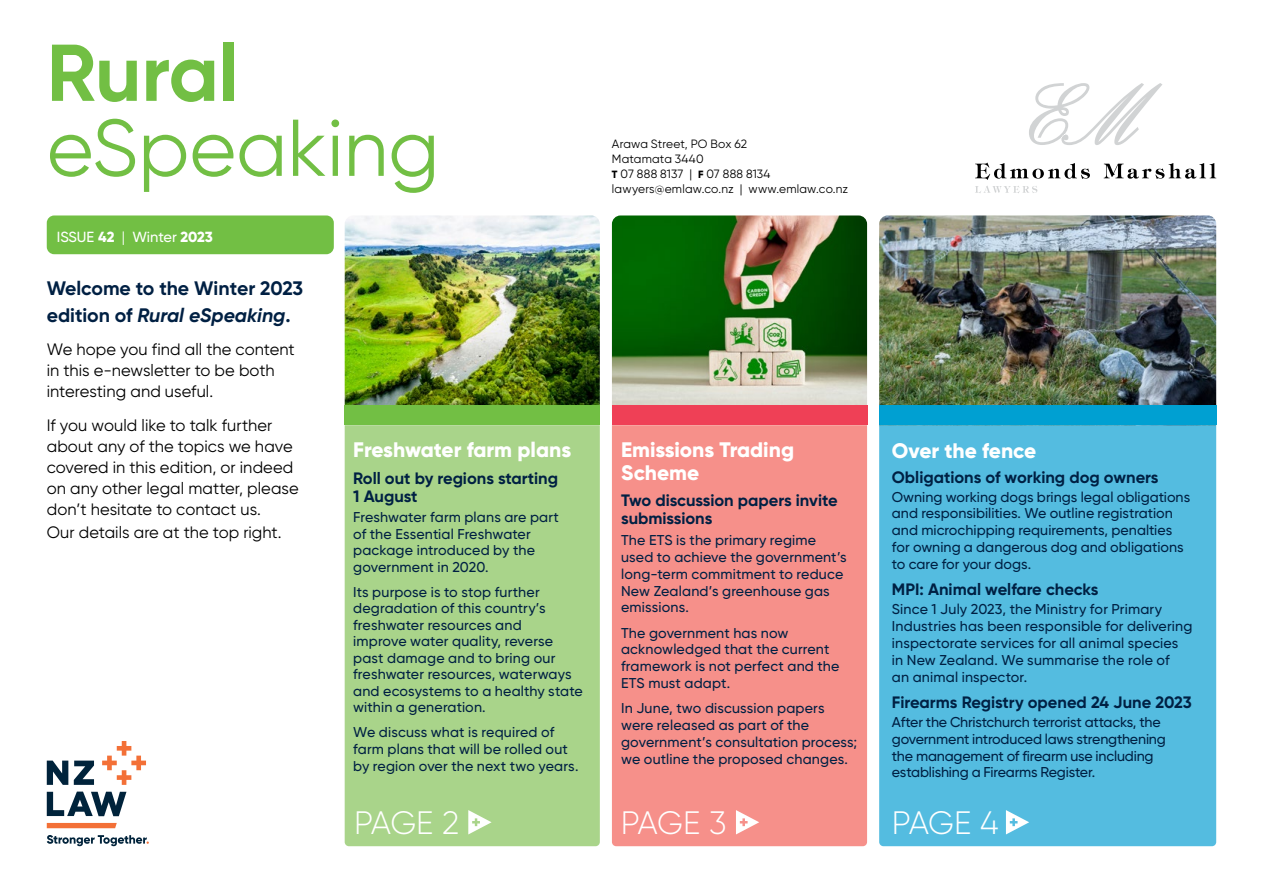
<style>
.page{position:relative;width:1263px;height:893px;background:#fff}
.page>*{position:absolute;margin:0;border:0;box-sizing:border-box;transform-origin:0 0}
.t1{font:80.25px "Gilroy";color:#72bf44}
.t2{font:700 80.25px "Gilroy";letter-spacing:-.005em;color:#72bf44}
.t3{font:300 32.4px "Gilroy";letter-spacing:-.025em;color:#fff}
.t4{font:800 21px/22.5px "Gilroy";color:#fff}
.t5{font:700 19.5px/27px "Gilroy";letter-spacing:-.005em;color:#002043}
.t6{font:16.5px/21px "Gilroy";letter-spacing:.005em;color:#000}
.t7{font:700 16.5px/18px "Gilroy";color:#002043}
.t8{font:500 14.7px "Gilroy";color:#fff}
.t9{font:500 14.25px/16.8px "Gilroy";letter-spacing:.005em;color:#002043}
.t10{font:500 14.25px/16.8px "Gilroy";letter-spacing:-.015em;color:#002043}
.t11{font:12px/15px "Gilroy";letter-spacing:.01em;color:#000}
.s1{font-weight:800;font-size:10.5px}
.s2{font-weight:800}
.s3{font-weight:400}
.s4{font-style:italic}
</style>
<div class="page">
<img style="left:612px;top:215px;width:255px;height:191px">
<div style="left:612px;top:425px;width:255px;height:421px;background:#f6908a"></div>
<div style="left:612px;top:406px;width:255px;height:19px;background:#ef4056"></div>
<img style="left:345px;top:215px;width:255px;height:191px">
<img style="left:879px;top:215px;width:337px;height:191px">
<div style="left:879px;top:425px;width:337px;height:421px;background:#54bce0"></div>
<div style="left:345px;top:425px;width:255px;height:421px;background:#a9d48a"></div>
<svg style="left:468px;top:810px;width:24px;height:24px"></svg>
<svg style="left:1006px;top:810px;width:23px;height:24px"></svg>
<svg style="left:736px;top:810px;width:23px;height:24px"></svg>
<div style="left:345px;top:406px;width:255px;height:19px;background:#72bf44"></div>
<div style="left:879px;top:406px;width:337px;height:19px;background:#00a0d2"></div>
<div style="left:47px;top:215px;width:287px;height:39px;background:#72bf44;border-radius:7px"></div>
<svg style="left:47px;top:792px;width:79px;height:24px"></svg>
<svg style="left:47px;top:761px;width:47px;height:24px"></svg>
<svg style="left:102px;top:741px;width:44px;height:44px"></svg>
<svg style="left:47px;top:823px;width:70px;height:5px"></svg>
<svg style="left:47px;top:835px;width:102px;height:11px"></svg>
<svg style="left:1029px;top:83px;width:133px;height:62px"></svg>
<svg style="left:975px;top:163px;width:241px;height:17px"></svg>
<svg style="left:975px;top:186px;width:62px;height:7px"></svg>
<h1 class="t2" style="left:47px;top:37px;width:193px">Rural</h1>
<h1 class="t1" style="left:47px;top:112px;width:394px">eSpeaking</h1>
<p class="t11" style="left:612px;top:137px;width:238px">Arawa Street, PO Box 62<br>Matamata 3440<br><span class="s1">T</span> 07 888 8137 | <span class="s1">F</span> 07 888 8134 lawyers@emlaw.co.nz | www.emlaw.co.nz</p>
<p class="t8" style="left:57px;top:230px;width:157px">ISSUE <span class="s2">42</span> <span class="s3">|</span> Winter <span class="s2">2023</span></p>
<h3 class="t5" style="left:47px;top:275px;width:258px">Welcome to the Winter 2023 edition of <span class="s4">Rural eSpeaking</span>.</h3>
<p class="t6" style="left:47px;top:340px;width:249px">We hope you find all the content in this e-newsletter to be both interesting and useful.</p>
<p class="t6" style="left:47px;top:416px;width:253px">If you would like to talk further about any of the topics we have covered in this edition, or indeed on any other legal matter, please don’t hesitate to contact us.</p>
<p class="t6" style="left:47px;top:522px;width:236px">Our details are at the top right.</p>
<h3 class="t4" style="left:353px;top:440px;width:219px">Freshwater farm plans</h3>
<p class="t7" style="left:353px;top:470px;width:206px">Roll out by regions starting<br>1 August</p>
<p class="t9" style="left:353px;top:510px;width:207px">Freshwater farm plans are part of the Essential Freshwater package introduced by the government in 2020.</p>
<p class="t9" style="left:353px;top:584px;width:231px">Its purpose is to stop further degradation of this country’s freshwater resources and<br>improve water quality, reverse past damage and to bring our freshwater resources, waterways and ecosystems to a healthy state within a generation.</p>
<p class="t9" style="left:353px;top:725px;width:227px">We discuss what is required of farm plans that will be rolled out by region over the next two years.</p>
<h2 class="t3" style="left:354px;top:808px;width:107px">PAGE 2</h2>
<h2 class="t3" style="left:621px;top:808px;width:107px">PAGE 3</h2>
<h2 class="t3" style="left:892px;top:808px;width:108px">PAGE 4</h2>
<h3 class="t4" style="left:621px;top:440px;width:174px">Emissions Trading<br>Scheme</h3>
<p class="t7" style="left:621px;top:492px;width:218px">Two discussion papers invite submissions</p>
<p class="t9" style="left:621px;top:533px;width:227px">The ETS is the primary regime used to achieve the government’s long-term commitment to reduce<br>New Zealand’s greenhouse gas emissions.</p>
<p class="t9" style="left:621px;top:625px;width:220px">The government has now acknowledged that the current framework is not perfect and the<br>ETS must adapt.</p>
<p class="t9" style="left:621px;top:701px;width:238px">In June, two discussion papers were released as part of the government’s consultation process; we outline the proposed changes.</p>
<h3 class="t4" style="left:892px;top:441px;width:146px">Over the fence</h3>
<p class="t7" style="left:892px;top:469px;width:268px">Obligations of working dog owners</p>
<p class="t9" style="left:892px;top:489px;width:300px">Owning working dogs brings legal obligations and responsibilities. We outline registration and microchipping requirements, penalties for owning a dangerous dog and obligations to care for your dogs.</p>
<p class="t7" style="left:892px;top:581px;width:208px">MPI: Animal welfare checks</p>
<p class="t9" style="left:892px;top:602px;width:302px">Since 1 July 2023, the Ministry for Primary Industries has been responsible for delivering inspectorate services for all animal species in New Zealand. We summarise the role of<br>an animal inspector.</p>
<p class="t7" style="left:892px;top:694px;width:301px">Firearms Registry opened 24 June 2023</p>
<p class="t10" style="left:892px;top:714px;width:275px">After the Christchurch terrorist attacks, the government introduced laws strengthening the management of firearm use including establishing a Firearms Register.</p>
</div>
